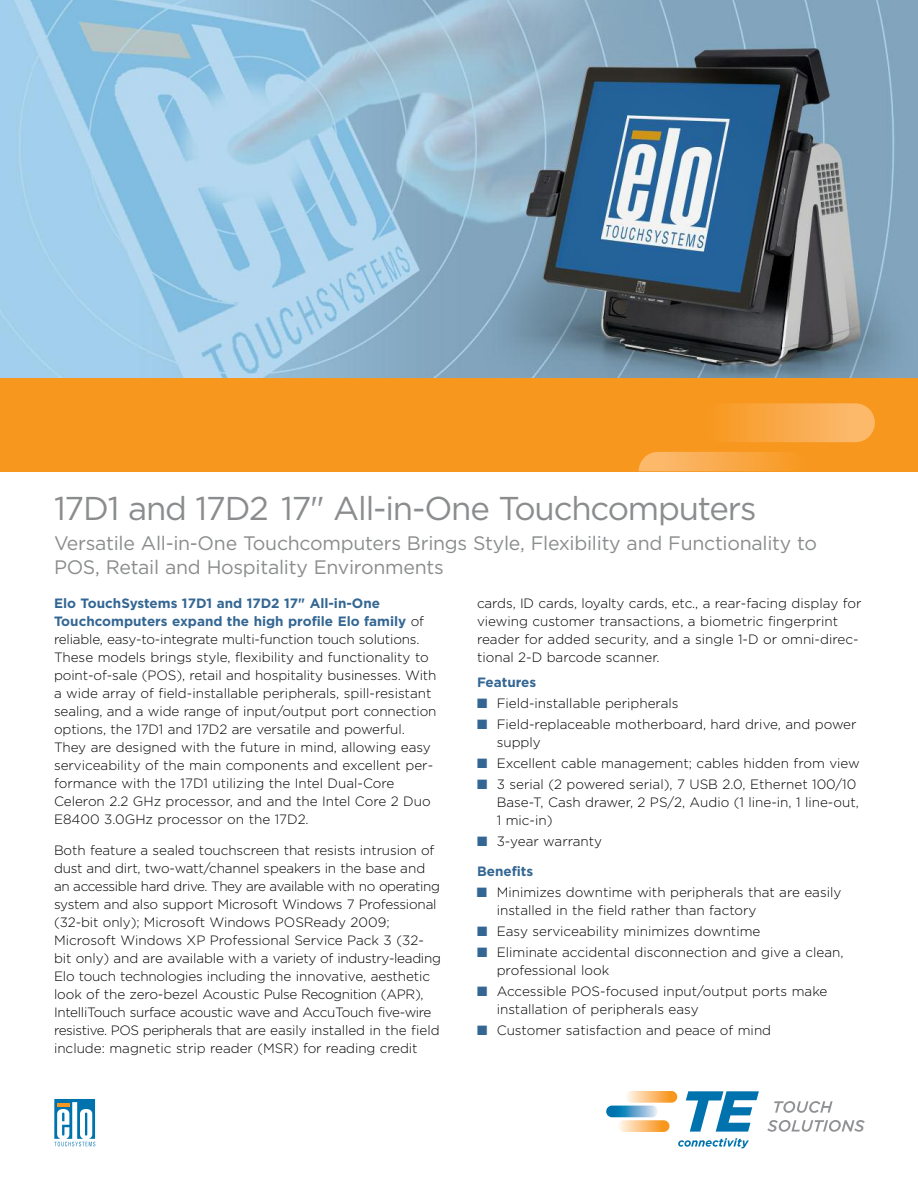
<style>
.page{position:relative;width:918px;height:1188px;background:#fff}
.page>*{position:absolute;margin:0;border:0;box-sizing:border-box;transform-origin:0 0}
.t1{font:33px "Gotham";letter-spacing:-.035em;color:#8a8c8e}
.t2{font:19.5px/24px "Gotham";letter-spacing:-.015em;color:#8a8c8e}
.t3{font:300 13.5px/18px "Gotham";color:#000}
.t4{font:700 13.5px "Gotham";color:#336693}
.s1{font-weight:700;color:#336693}
.s2{color:#336693}
</style>
<div class="page">
<img style="left:0;top:0;width:918px;height:378px">
<div style="left:0;top:378px;width:918px;height:93px;background:#f7971d"></div>
<img style="left:704px;top:403px;width:171px;height:39px;border-radius:19px">
<img style="left:639px;top:452px;width:148px;height:19px">
<svg style="left:55px;top:1099px;width:41px;height:48px"></svg>
<svg style="left:54px;top:1099px;width:41px;height:47px"></svg>
<svg style="left:774px;top:1101px;width:59px;height:12px"></svg>
<svg style="left:767px;top:1120px;width:98px;height:12px"></svg>
<svg style="left:626px;top:1091px;width:51px;height:12px"></svg>
<svg style="left:618px;top:1120px;width:51px;height:12px"></svg>
<svg style="left:606px;top:1106px;width:52px;height:11px"></svg>
<svg style="left:686px;top:1091px;width:73px;height:41px"></svg>
<svg style="left:678px;top:1138px;width:71px;height:10px"></svg>
<h1 class="t1" style="left:54px;top:490px;width:704px">17D1 and 17D2 17" All-in-One Touchcomputers</h1>
<h2 class="t2" style="left:54px;top:531px;width:765px">Versatile All-in-One Touchcomputers Brings Style, Flexibility and Functionality to<br>POS, Retail and Hospitality Environments</h2>
<p class="t3" style="left:54px;top:594px;width:384px"><span class="s1">Elo TouchSystems 17D1 and 17D2 17" All-in-One Touchcomputers expand the high profile Elo family</span> of reliable, easy-to-integrate multi-function touch solutions.<br>These models brings style, flexibility and functionality to point-of-sale (POS), retail and hospitality businesses. With a wide array of field-installable peripherals, spill-resistant sealing, and a wide range of input/output port connection options, the 17D1 and 17D2 are versatile and powerful.<br>They are designed with the future in mind, allowing easy serviceability of the main components and excellent per&shy;formance with the 17D1 utilizing the Intel Dual-Core Celeron 2.2 GHz processor, and and the Intel Core 2 Duo E8400 3.0GHz processor on the 17D2.</p>
<p class="t3" style="left:54px;top:842px;width:388px">Both feature a sealed touchscreen that resists intrusion of dust and dirt, two-watt/channel speakers in the base and an accessible hard drive. They are available with no operating system and also support Microsoft Windows 7 Professional (32-bit only); Microsoft Windows POSReady 2009; Microsoft Windows XP Professional Service Pack 3 (32- bit only) and are available with a variety of industry-leading Elo touch technologies including the innovative, aesthetic look of the zero-bezel Acoustic Pulse Recognition (APR), IntelliTouch surface acoustic wave and AccuTouch five-wire resistive. POS peripherals that are easily installed in the field include: magnetic strip reader (MSR) for reading credit</p>
<p class="t3" style="left:477px;top:594px;width:386px">cards, ID cards, loyalty cards, etc., a rear-facing display for viewing customer transactions, a biometric fingerprint reader for added security, and a single 1-D or omni-direc&shy;tional 2-D barcode scanner.</p>
<p class="t4" style="left:477px;top:675px;width:61px">Features</p>
<p class="t3" style="left:477px;top:695px;width:203px"><span class="s2">■</span> Field-installable peripherals</p>
<p class="t3" style="left:497px;top:716px;width:361px;text-indent:-20px"><span class="s2">■</span> Field-replaceable motherboard, hard drive, and power supply</p>
<p class="t3" style="left:477px;top:755px;width:384px"><span class="s2">■</span> Excellent cable management; cables hidden from view</p>
<p class="t3" style="left:497px;top:776px;width:364px;text-indent:-20px"><span class="s2">■</span> 3 serial (2 powered serial), 7 USB 2.0, Ethernet 100/10<br>Base-T, Cash drawer, 2 PS/2, Audio (1 line-in, 1 line-out,<br>1 mic-in)</p>
<p class="t3" style="left:477px;top:833px;width:127px"><span class="s2">■</span> 3-year warranty</p>
<p class="t4" style="left:477px;top:864px;width:58px">Benefits</p>
<p class="t3" style="left:497px;top:884px;width:346px;text-indent:-20px"><span class="s2">■</span> Minimizes downtime with peripherals that are easily installed in the field rather than factory</p>
<p class="t3" style="left:477px;top:923px;width:285px"><span class="s2">■</span> Easy serviceability minimizes downtime</p>
<p class="t3" style="left:497px;top:944px;width:348px;text-indent:-20px"><span class="s2">■</span> Eliminate accidental disconnection and give a clean, professional look</p>
<p class="t3" style="left:497px;top:983px;width:332px;text-indent:-20px"><span class="s2">■</span> Accessible POS-focused input/output ports make installation of peripherals easy</p>
<p class="t3" style="left:477px;top:1022px;width:296px"><span class="s2">■</span> Customer satisfaction and peace of mind</p>
</div>
